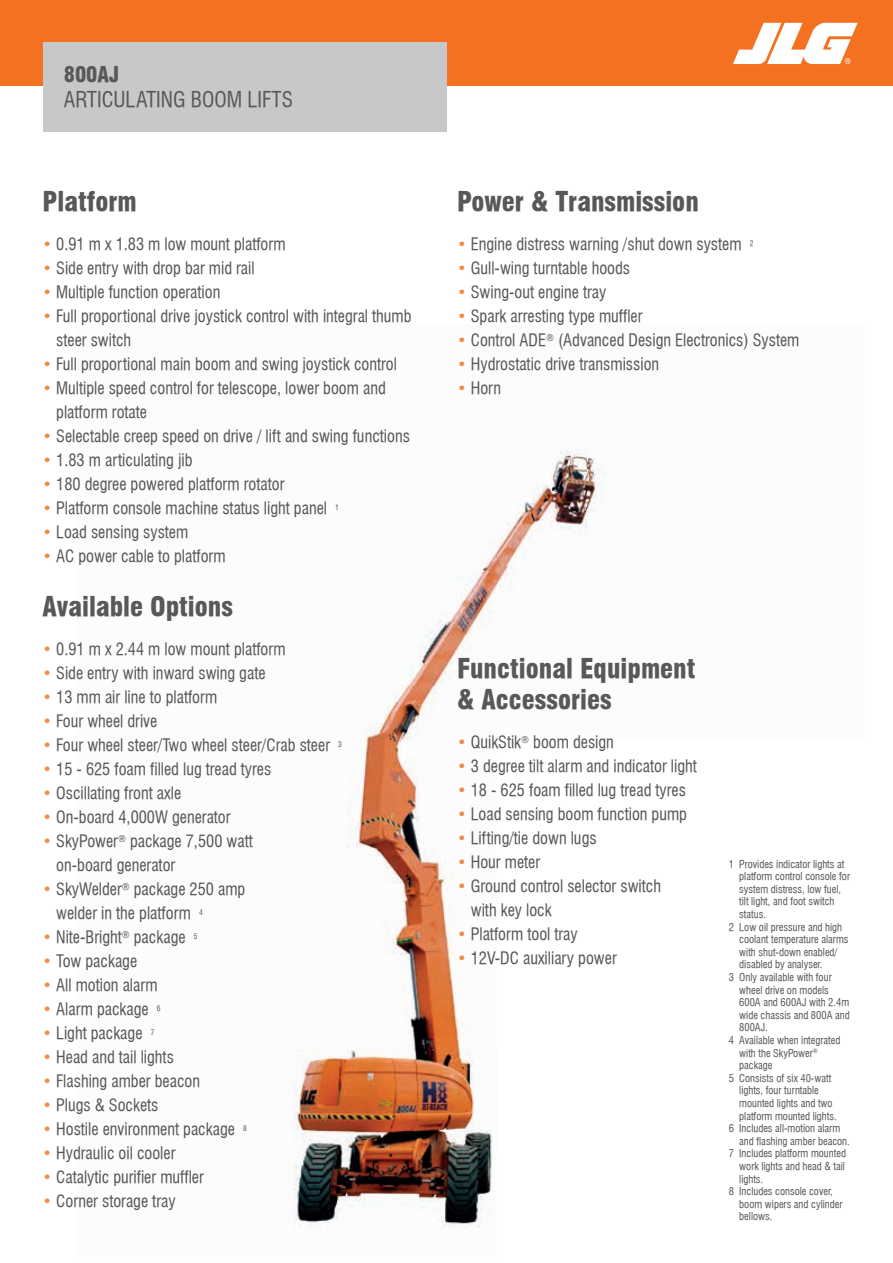
<style>
.page{position:relative;width:893px;height:1263px;background:#fff}
.page>*{position:absolute;margin:0;border:0;box-sizing:border-box;transform-origin:0 0}
.t1{font:26.25px/31.5px "Swiss 721 Black Condensed BT";color:#57585a}
.t2{font:21px "Swiss 721 Condensed BT";color:#57585a}
.t3{font:21px "Swiss 721 Black Condensed BT";color:#57585a}
.t4{font:16.5px/24px "Swiss 721 Condensed BT";color:#57585a}
.t5{font:10.5px "Swiss 721 Condensed BT";color:#57585a}
.s1{color:#f68b45}
</style>
<div class="page">
<div style="left:0;top:0;width:893px;height:85px;background:#f37121"></div>
<div style="left:43px;top:43px;width:403px;height:89px;background:#c7c8ca"></div>
<svg style="left:733px;top:23px;width:125px;height:41px"></svg>
<img style="left:293px;top:449px;width:312px;height:780px">
<p class="t3" style="left:64px;top:62px;width:57px">800AJ</p>
<p class="t2" style="left:64px;top:87px;width:231px">ARTICULATING BOOM LIFTS</p>
<h1 class="t1" style="left:43px;top:186px;width:96px">Platform</h1>
<p class="t4" style="left:43px;top:232px;width:245px"><span class="s1">•</span> 0.91 m x 1.83 m low mount platform</p>
<p class="t4" style="left:43px;top:256px;width:214px"><span class="s1">•</span> Side entry with drop bar mid rail</p>
<p class="t4" style="left:43px;top:280px;width:179px"><span class="s1">•</span> Multiple function operation</p>
<p class="t4" style="left:56px;top:304px;width:357px;text-indent:-14px"><span class="s1">•</span> Full proportional drive joystick control with integral thumb steer switch</p>
<p class="t4" style="left:43px;top:352px;width:356px"><span class="s1">•</span> Full proportional main boom and swing joystick control</p>
<p class="t4" style="left:56px;top:376px;width:331px;text-indent:-14px"><span class="s1">•</span> Multiple speed control for telescope, lower boom and platform rotate</p>
<p class="t4" style="left:43px;top:424px;width:369px"><span class="s1">•</span> Selectable creep speed on drive / lift and swing functions</p>
<p class="t4" style="left:43px;top:448px;width:151px"><span class="s1">•</span> 1.83 m articulating jib</p>
<p class="t4" style="left:43px;top:472px;width:243px"><span class="s1">•</span> 180 degree powered platform rotator</p>
<p class="t4" style="left:43px;top:496px;width:298px"><span class="s1">•</span> Platform console machine status light panel <sup>1</sup></p>
<p class="t4" style="left:43px;top:520px;width:147px"><span class="s1">•</span> Load sensing system</p>
<p class="t4" style="left:43px;top:544px;width:185px"><span class="s1">•</span> AC power cable to platform</p>
<h1 class="t1" style="left:43px;top:591px;width:192px">Available Options</h1>
<p class="t4" style="left:43px;top:637px;width:245px"><span class="s1">•</span> 0.91 m x 2.44 m low mount platform</p>
<p class="t4" style="left:43px;top:661px;width:225px"><span class="s1">•</span> Side entry with inward swing gate</p>
<p class="t4" style="left:43px;top:685px;width:176px"><span class="s1">•</span> 13 mm air line to platform</p>
<p class="t4" style="left:43px;top:709px;width:116px"><span class="s1">•</span> Four wheel drive</p>
<p class="t4" style="left:43px;top:733px;width:301px"><span class="s1">•</span> Four wheel steer/Two wheel steer/Crab steer <sup>3</sup></p>
<p class="t4" style="left:43px;top:757px;width:230px"><span class="s1">•</span> 15 - 625 foam filled lug tread tyres</p>
<p class="t4" style="left:43px;top:781px;width:140px"><span class="s1">•</span> Oscillating front axle</p>
<p class="t4" style="left:43px;top:805px;width:190px"><span class="s1">•</span> On-board 4,000W generator</p>
<p class="t4" style="left:56px;top:829px;width:198px;text-indent:-14px"><span class="s1">•</span> SkyPower<sup>®</sup> package 7,500 watt on-board generator</p>
<p class="t4" style="left:56px;top:877px;width:191px;text-indent:-14px"><span class="s1">•</span> SkyWelder<sup>®</sup> package 250 amp welder in the platform <sup>4</sup></p>
<p class="t4" style="left:43px;top:925px;width:156px"><span class="s1">•</span> Nite-Bright<sup>®</sup> package <sup>5</sup></p>
<p class="t4" style="left:43px;top:949px;width:96px"><span class="s1">•</span> Tow package</p>
<p class="t4" style="left:43px;top:973px;width:117px"><span class="s1">•</span> All motion alarm</p>
<p class="t4" style="left:43px;top:997px;width:120px"><span class="s1">•</span> Alarm package <sup>6</sup></p>
<p class="t4" style="left:43px;top:1021px;width:113px"><span class="s1">•</span> Light package <sup>7</sup></p>
<p class="t4" style="left:43px;top:1045px;width:133px"><span class="s1">•</span> Head and tail lights</p>
<p class="t4" style="left:43px;top:1069px;width:159px"><span class="s1">•</span> Flashing amber beacon</p>
<p class="t4" style="left:43px;top:1093px;width:117px"><span class="s1">•</span> Plugs &amp; Sockets</p>
<p class="t4" style="left:43px;top:1117px;width:206px"><span class="s1">•</span> Hostile environment package <sup>8</sup></p>
<p class="t4" style="left:43px;top:1141px;width:134px"><span class="s1">•</span> Hydraulic oil cooler</p>
<p class="t4" style="left:43px;top:1165px;width:163px"><span class="s1">•</span> Catalytic purifier muffler</p>
<p class="t4" style="left:43px;top:1189px;width:135px"><span class="s1">•</span> Corner storage tray</p>
<h1 class="t1" style="left:457px;top:186px;width:243px">Power &amp; Transmission</h1>
<p class="t4" style="left:457px;top:232px;width:298px"><span class="s1">•</span> Engine distress warning /shut down system <sup>2</sup></p>
<p class="t4" style="left:457px;top:256px;width:175px"><span class="s1">•</span> Gull-wing turntable hoods</p>
<p class="t4" style="left:457px;top:280px;width:151px"><span class="s1">•</span> Swing-out engine tray</p>
<p class="t4" style="left:457px;top:304px;width:187px"><span class="s1">•</span> Spark arresting type muffler</p>
<p class="t4" style="left:457px;top:328px;width:344px"><span class="s1">•</span> Control ADE<sup>®</sup> (Advanced Design Electronics) System</p>
<p class="t4" style="left:457px;top:352px;width:204px"><span class="s1">•</span> Hydrostatic drive transmission</p>
<p class="t4" style="left:457px;top:376px;width:45px"><span class="s1">•</span> Horn</p>
<h1 class="t1" style="left:457px;top:652px;width:240px">Functional Equipment &amp; Accessories</h1>
<p class="t4" style="left:457px;top:730px;width:158px"><span class="s1">•</span> QuikStik<sup>®</sup> boom design</p>
<p class="t4" style="left:457px;top:754px;width:241px"><span class="s1">•</span> 3 degree tilt alarm and indicator light</p>
<p class="t4" style="left:457px;top:778px;width:230px"><span class="s1">•</span> 18 - 625 foam filled lug tread tyres</p>
<p class="t4" style="left:457px;top:802px;width:231px"><span class="s1">•</span> Load sensing boom function pump</p>
<p class="t4" style="left:457px;top:826px;width:141px"><span class="s1">•</span> Lifting/tie down lugs</p>
<p class="t4" style="left:457px;top:850px;width:85px"><span class="s1">•</span> Hour meter</p>
<p class="t4" style="left:471px;top:874px;width:192px;text-indent:-14px"><span class="s1">•</span> Ground control selector switch with key lock</p>
<p class="t4" style="left:457px;top:922px;width:122px"><span class="s1">•</span> Platform tool tray</p>
<p class="t4" style="left:457px;top:946px;width:161px"><span class="s1">•</span> 12V-DC auxiliary power</p>
<p class="t5" style="left:729px;top:857px;width:117px">1 Provides indicator lights at</p>
<p class="t5" style="left:739px;top:870px;width:112px">platform control console for</p>
<p class="t5" style="left:739px;top:883px;width:103px">system distress, low fuel,</p>
<p class="t5" style="left:739px;top:895px;width:97px">tilt light, and foot switch</p>
<p class="t5" style="left:739px;top:908px;width:28px">status.</p>
<p class="t5" style="left:729px;top:920px;width:115px">2 Low oil pressure and high</p>
<p class="t5" style="left:739px;top:933px;width:111px">coolant temperature alarms</p>
<p class="t5" style="left:739px;top:946px;width:100px">with shut-down enabled/</p>
<p class="t5" style="left:739px;top:958px;width:85px">disabled by analyser.</p>
<p class="t5" style="left:729px;top:971px;width:104px">3 Only available with four</p>
<p class="t5" style="left:739px;top:983px;width:91px">wheel drive on models</p>
<p class="t5" style="left:739px;top:996px;width:111px">600A and 600AJ with 2.4m</p>
<p class="t5" style="left:739px;top:1009px;width:112px">wide chassis and 800A and</p>
<p class="t5" style="left:739px;top:1021px;width:30px">800AJ.</p>
<p class="t5" style="left:729px;top:1034px;width:113px">4 Available when integrated</p>
<p class="t5" style="left:739px;top:1046px;width:80px">with the SkyPower<sup>®</sup></p>
<p class="t5" style="left:739px;top:1059px;width:35px">package</p>
<p class="t5" style="left:729px;top:1072px;width:104px">5 Consists of six 40-watt</p>
<p class="t5" style="left:739px;top:1084px;width:81px">lights, four turntable</p>
<p class="t5" style="left:739px;top:1097px;width:95px">mounted lights and two</p>
<p class="t5" style="left:739px;top:1109px;width:99px">platform mounted lights.</p>
<p class="t5" style="left:729px;top:1122px;width:113px">6 Includes all-motion alarm</p>
<p class="t5" style="left:739px;top:1135px;width:112px">and flashing amber beacon.</p>
<p class="t5" style="left:729px;top:1147px;width:119px">7 Includes platform mounted</p>
<p class="t5" style="left:739px;top:1160px;width:107px">work lights and head &amp; tail</p>
<p class="t5" style="left:739px;top:1172px;width:25px">lights.</p>
<p class="t5" style="left:729px;top:1185px;width:105px">8 Includes console cover,</p>
<p class="t5" style="left:739px;top:1198px;width:105px">boom wipers and cylinder</p>
<p class="t5" style="left:739px;top:1210px;width:35px">bellows.</p>
</div>
